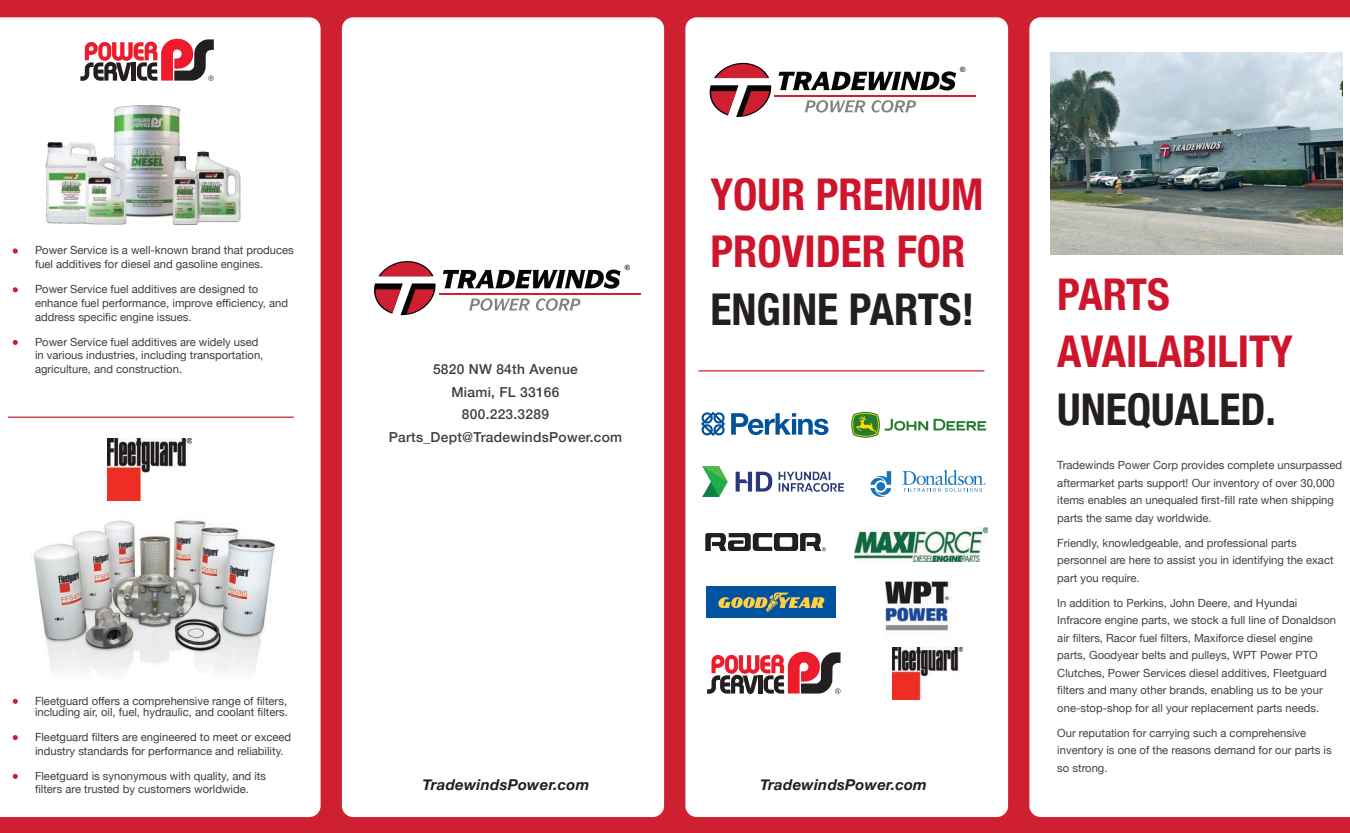
<style>
.page{position:relative;width:1350px;height:833px;background:#fff}
.page>*{position:absolute;margin:0;border:0;box-sizing:border-box;transform-origin:0 0}
.t1{font:700 condensed 43.75px/57.5px "Helvetica Neue";color:#cf152c}
.t2{font:700 condensed 43.75px "Helvetica Neue";color:#231f20}
.t3{font:italic 700 15px "Helvetica Neue";letter-spacing:.02em;color:#231f20}
.t4{font:500 13.75px/22.5px "Helvetica Neue";letter-spacing:.02em;color:#3e3e3f;text-align:center}
.t5{font:11.25px/17.5px "Helvetica Neue";color:#414243}
.t6{font:11.25px/13.8px "Helvetica Neue";color:#3e3e3f}
.t7{font:7.25px "Arial";color:#040503}
</style>
<div class="page">
<div style="left:0;top:0;width:1350px;height:832px;background:#ce2031"></div>
<div style="left:685px;top:17px;width:323px;height:800px;background:#fff;border-radius:11px"></div>
<svg style="left:779px;top:71px;width:177px;height:19px"></svg>
<svg style="left:805px;top:100px;width:60px;height:12px"></svg>
<svg style="left:872px;top:100px;width:44px;height:12px"></svg>
<hr style="left:775px;top:95px;width:201px;height:2px;background:#ce2031">
<svg style="left:709px;top:62px;width:63px;height:55px"></svg>
<div style="left:0;top:17px;width:321px;height:800px;background:#fff"></div>
<img style="left:31px;top:506px;width:246px;height:184px">
<div style="left:342px;top:17px;width:322px;height:800px;background:#fff;border-radius:11px"></div>
<div style="left:1029px;top:17px;width:321px;height:800px;background:#fff"></div>
<svg style="left:701px;top:411px;width:24px;height:25px"></svg>
<svg style="left:731px;top:413px;width:97px;height:22px"></svg>
<img style="left:885px;top:581px;width:67px;height:50px">
<img style="left:702px;top:466px;width:142px;height:30px">
<img style="left:893px;top:648px;width:69px;height:51px">
<img style="left:1050px;top:53px;width:293px;height:201px">
<svg style="left:934px;top:419px;width:52px;height:11px"></svg>
<svg style="left:851px;top:412px;width:77px;height:25px"></svg>
<svg style="left:870px;top:471px;width:21px;height:26px"></svg>
<svg style="left:903px;top:469px;width:83px;height:22px"></svg>
<img style="left:855px;top:527px;width:132px;height:34px">
<div style="left:707px;top:586px;width:129px;height:31px;background:#0153a0"></div>
<svg style="left:718px;top:592px;width:107px;height:20px"></svg>
<svg style="left:707px;top:651px;width:134px;height:43px"></svg>
<svg style="left:443px;top:269px;width:178px;height:20px"></svg>
<svg style="left:469px;top:298px;width:61px;height:13px"></svg>
<svg style="left:536px;top:298px;width:44px;height:13px"></svg>
<hr style="left:439px;top:293px;width:201px;height:2px;background:#ce2031">
<svg style="left:374px;top:261px;width:62px;height:54px"></svg>
<hr style="left:8px;top:416px;width:286px;height:2px;background:#d1232a">
<svg style="left:80px;top:39px;width:134px;height:42px;background:#bb797f"></svg>
<img style="left:108px;top:438px;width:84px;height:62px">
<hr style="left:698px;top:370px;width:286px;height:1px;background:#d1232a">
<img style="left:31px;top:102px;width:219px;height:126px">
<svg style="left:13px;top:340px;width:5px;height:5px"></svg>
<svg style="left:13px;top:287px;width:5px;height:5px"></svg>
<svg style="left:13px;top:248px;width:5px;height:5px"></svg>
<svg style="left:13px;top:773px;width:5px;height:5px"></svg>
<svg style="left:13px;top:735px;width:5px;height:5px"></svg>
<svg style="left:13px;top:698px;width:5px;height:5px"></svg>
<svg style="left:705px;top:533px;width:121px;height:18px"></svg>
<p class="t6" style="left:35px;top:244px;width:260px;text-indent:-22px">• Power Service is a well-known brand that produces fuel additives for diesel and gasoline engines.</p>
<p class="t6" style="left:35px;top:283px;width:255px;text-indent:-23px">• Power Service fuel additives are designed to enhance fuel performance, improve efficiency, and address specific engine issues.</p>
<p class="t6" style="left:35px;top:335px;width:230px;text-indent:-22px">• Power Service fuel additives are widely used in various industries, including transportation, agriculture, and construction.</p>
<p class="t6" style="left:13px;top:695px;width:277px;line-height:11.2px;text-align:right">• Fleetguard offers a comprehensive range of filters, including air, oil, fuel, hydraulic, and coolant filters.</p>
<p class="t6" style="left:35px;top:730px;width:258px;text-indent:-22px">• Fleetguard filters are engineered to meet or exceed industry standards for performance and reliability.</p>
<p class="t6" style="left:13px;top:769px;width:255px;text-align:center">• Fleetguard is synonymous with quality, and its filters are trusted by customers worldwide.</p>
<p class="t7" style="left:625px;top:263px;width:7px">®</p>
<p class="t4" style="left:389px;top:357px;width:235px">5820 NW 84th Avenue<br>Miami, FL 33166<br>800.223.3289<br>Parts_Dept@TradewindsPower.com</p>
<h2 class="t3" style="left:423px;top:773px;width:168px">TradewindsPower.com</h2>
<p class="t7" style="left:960px;top:65px;width:7px">®</p>
<h1 class="t1" style="left:710px;top:162px;width:275px">YOUR PREMIUM<br>PROVIDER FOR</h1>
<h1 class="t2" style="left:710px;top:273px;width:266px">ENGINE PARTS!</h1>
<h2 class="t3" style="left:760px;top:773px;width:168px">TradewindsPower.com</h2>
<h1 class="t1" style="left:1057px;top:262px;width:237px">PARTS<br>AVAILABILITY</h1>
<h1 class="t2" style="left:1057px;top:373px;width:220px">UNEQUALED.</h1>
<p class="t5" style="left:1057px;top:457px;width:287px">Tradewinds Power Corp provides complete unsurpassed aftermarket parts support! Our inventory of over 30,000 items enables an unequaled first-fill rate when shipping parts the same day worldwide.</p>
<p class="t5" style="left:1057px;top:534px;width:278px">Friendly, knowledgeable, and professional parts personnel are here to assist you in identifying the exact part you require.</p>
<p class="t5" style="left:1057px;top:594px;width:280px">In addition to Perkins, John Deere, and Hyundai Infracore engine parts, we stock a full line of Donaldson air filters, Racor fuel filters, Maxiforce diesel engine parts, Goodyear belts and pulleys, WPT Power PTO Clutches, Power Services diesel additives, Fleetguard filters and many other brands, enabling us to be your one-stop-shop for all your replacement parts needs.</p>
<p class="t5" style="left:1057px;top:724px;width:276px">Our reputation for carrying such a comprehensive inventory is one of the reasons demand for our parts is so strong.</p>
</div>
